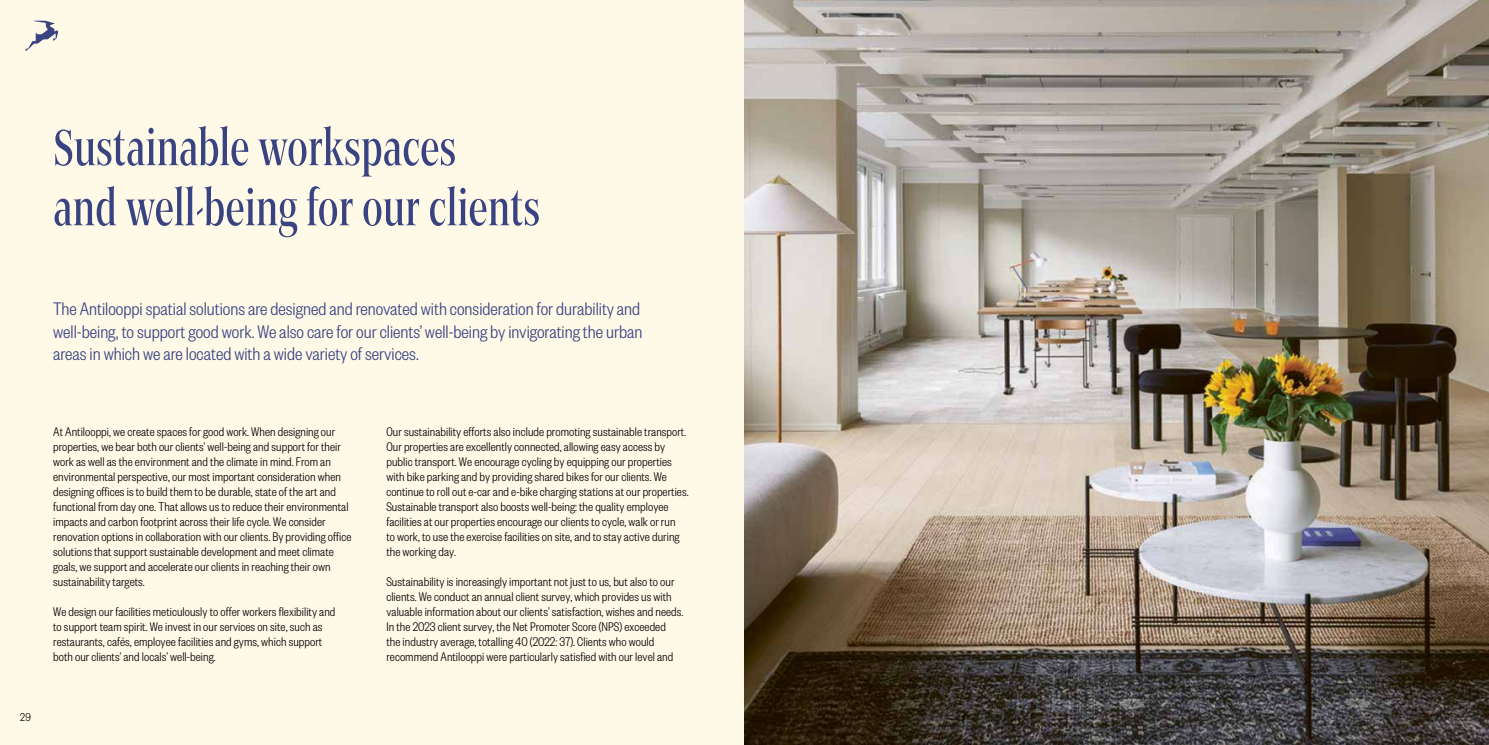
<style>
.page{position:relative;width:1489px;height:745px;background:#fff}
.page>*{position:absolute;margin:0;border:0;box-sizing:border-box;transform-origin:0 0}
.t1{font:500 50px/60px "Epika Serif Extra Condensed Premium";color:#394382}
.t2{font:300 20px/22.5px "Founders Grotesk Cond";color:#394382;text-align:justify}
.t3{font:300 13.75px/15px "Founders Grotesk Cond";letter-spacing:.005em;color:#000}
.t4{font:300 12.5px "Founders Grotesk Cond";color:#000}
</style>
<div class="page">
<div style="left:0;top:0;width:1488px;height:744px;background:#fff9e8"></div>
<svg style="left:26px;top:21px;width:32px;height:30px"></svg>
<img style="left:744px;top:0;width:744px;height:744px">
<h1 class="t1" style="left:53px;top:115px;width:488px">Sustainable workspaces<br>and well-being for our clients</h1>
<p class="t2" style="left:53px;top:297px;width:590px">The Antilooppi spatial solutions are designed and renovated with consideration for durability and well-being, to support good work. We also care for our clients’ well-being by invigorating the urban areas in which we are located with a wide variety of services.</p>
<p class="t4" style="left:20px;top:709px;width:12px">29</p>
<p class="t3" style="left:53px;top:423px;width:300px">At Antilooppi, we create spaces for good work. When designing our properties, we bear both our clients’ well-being and support for their work as well as the environment and the climate in mind. From an environmental perspective, our most important consideration when designing offices is to build them to be durable, state of the art and functional from day one. That allows us to reduce their environmental impacts and carbon footprint across their life cycle. We consider renovation options in collaboration with our clients. By providing office solutions that support sustainable development and meet climate goals, we support and accelerate our clients in reaching their own sustainability targets.</p>
<p class="t3" style="left:53px;top:603px;width:284px">We design our facilities meticulously to offer workers flexibility and to support team spirit. We invest in our services on site, such as restaurants, cafés, employee facilities and gyms, which support both our clients’ and locals’ well-being.</p>
<p class="t3" style="left:386px;top:423px;width:304px">Our sustainability efforts also include promoting sustainable transport.<br>Our properties are excellently connected, allowing easy access by public transport. We encourage cycling by equipping our properties with bike parking and by providing shared bikes for our clients. We continue to roll out e-car and e-bike charging stations at our properties.<br>Sustainable transport also boosts well-being: the quality employee facilities at our properties encourage our clients to cycle, walk or run<br>to work, to use the exercise facilities on site, and to stay active during the working day.</p>
<p class="t3" style="left:386px;top:573px;width:298px">Sustainability is increasingly important not just to us, but also to our clients. We conduct an annual client survey, which provides us with valuable information about our clients’ satisfaction, wishes and needs.<br>In the 2023 client survey, the Net Promoter Score (NPS) exceeded<br>the industry average, totalling 40 (2022: 37). Clients who would recommend Antilooppi were particularly satisfied with our level and</p>
</div>
